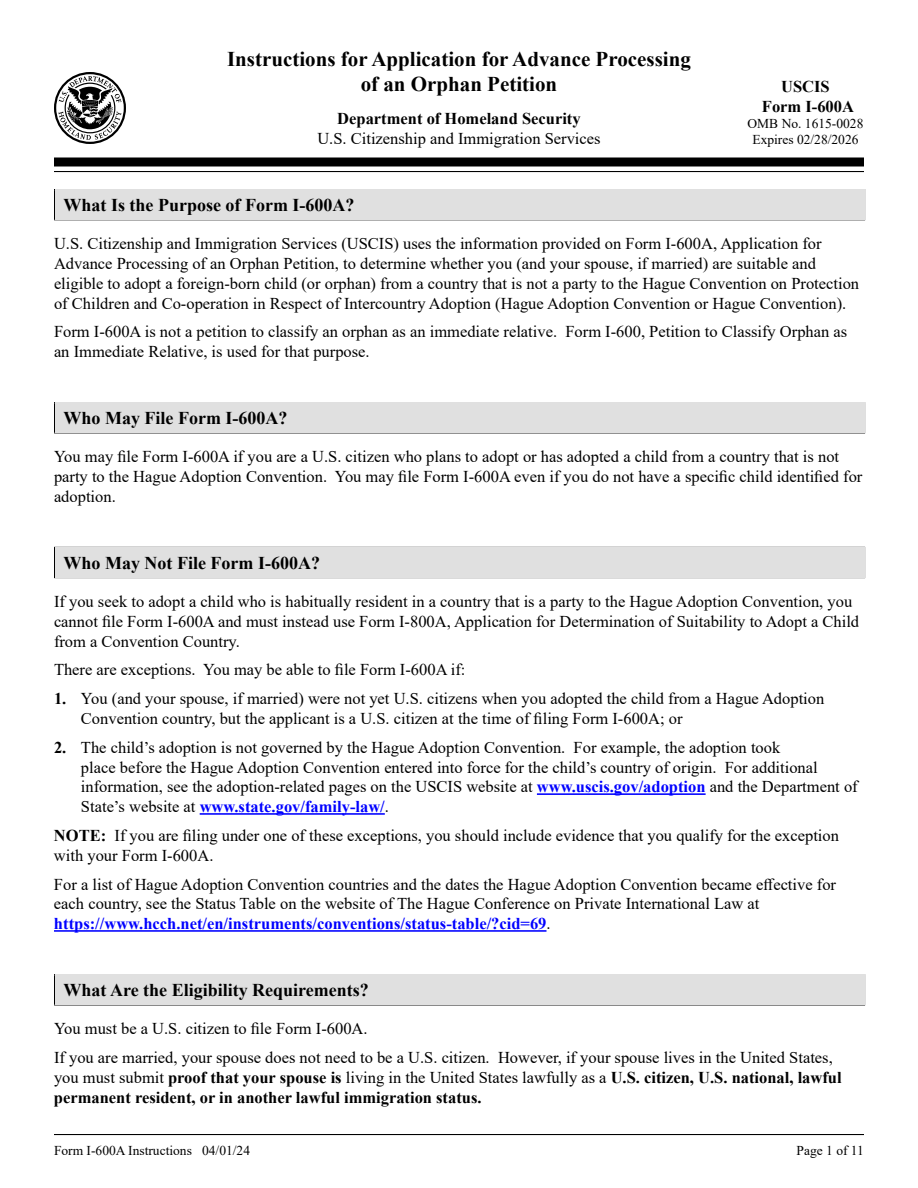
<style>
.page{position:relative;width:918px;height:1188px;background:#fff}
.page>*{position:absolute;margin:0;border:0;box-sizing:border-box;transform-origin:0 0}
.t1{font:700 21px/25.2px "Times New Roman";color:#000;text-align:center}
.t2{font:700 18px "Times New Roman";color:#000}
.t3{font:16.5px/19.8px "Times New Roman";color:#000}
.t4{font:700 16.5px/19.8px "Times New Roman";color:#000;text-align:center}
.t5{font:13.5px/16.2px "Times New Roman";color:#000;text-align:center}
.s1{font-weight:700}
.s2{font-weight:700;color:#00f}
</style>
<div class="page">
<svg style="left:54px;top:72px;width:72px;height:72px"></svg>
<div style="left:54px;top:158px;width:810px;height:8px;background:#000"></div>
<hr style="left:54px;top:171px;width:810px;height:1px;background:#000">
<hr style="left:54px;top:1134px;width:810px;height:1px;background:#000">
<hr style="left:54px;top:1004px;width:811px;height:1px;background:#000">
<svg style="left:54px;top:975px;width:1px;height:29px"></svg>
<hr style="left:54px;top:974px;width:811px;height:1px;background:#000">
<div style="left:55px;top:975px;width:810px;height:30px;background:#e0e0e0"></div>
<hr style="left:54px;top:577px;width:811px;height:1px;background:#000">
<svg style="left:54px;top:548px;width:1px;height:29px"></svg>
<hr style="left:54px;top:547px;width:811px;height:1px;background:#000">
<div style="left:55px;top:547px;width:810px;height:31px;background:#e0e0e0"></div>
<hr style="left:54px;top:432px;width:811px;height:1px;background:#000">
<svg style="left:54px;top:403px;width:1px;height:29px"></svg>
<hr style="left:54px;top:402px;width:811px;height:1px;background:#000">
<div style="left:55px;top:403px;width:810px;height:30px;background:#e0e0e0"></div>
<hr style="left:54px;top:219px;width:811px;height:1px;background:#000">
<svg style="left:54px;top:190px;width:1px;height:29px"></svg>
<hr style="left:54px;top:189px;width:811px;height:1px;background:#000">
<div style="left:55px;top:190px;width:810px;height:30px;background:#e0e0e0"></div>
<hr style="left:537px;top:793px;width:169px;height:2px;background:#00f">
<hr style="left:200px;top:813px;width:185px;height:2px;background:#00f">
<hr style="left:54px;top:930px;width:493px;height:2px;background:#00f">
<p class="t1" style="left:227px;top:45px;width:465px">Instructions for Application for Advance Processing of an Orphan Petition</p>
<p class="t4" style="left:337px;top:108px;width:245px">Department of Homeland Security</p>
<p class="t3" style="left:317px;top:128px;width:285px">U.S. Citizenship and Immigration Services</p>
<p class="t4" style="left:762px;top:76px;width:94px">USCIS<br>Form I-600A</p>
<p class="t5" style="left:748px;top:115px;width:117px">OMB No. 1615-0028<br>Expires 02/28/2026</p>
<h1 class="t2" style="left:64px;top:192px;width:292px">What Is the Purpose of Form I-600A?</h1>
<p class="t3" style="left:54px;top:233px;width:807px">U.S. Citizenship and Immigration Services (USCIS) uses the information provided on Form I-600A, Application for Advance Processing of an Orphan Petition, to determine whether you (and your spouse, if married) are suitable and eligible to adopt a foreign-born child (or orphan) from a country that is not a party to the Hague Convention on Protection of Children and Co-operation in Respect of Intercountry Adoption (Hague Adoption Convention or Hague Convention).</p>
<p class="t3" style="left:54px;top:321px;width:795px">Form I-600A is not a petition to classify an orphan as an immediate relative. Form I-600, Petition to Classify Orphan as an Immediate Relative, is used for that purpose.</p>
<h1 class="t2" style="left:64px;top:405px;width:225px">Who May File Form I-600A?</h1>
<p class="t3" style="left:54px;top:446px;width:810px">You may file Form I-600A if you are a U.S. citizen who plans to adopt or has adopted a child from a country that is not party to the Hague Adoption Convention. You may file Form I-600A even if you do not have a specific child identified for</p>
<p class="t3" style="left:54px;top:486px;width:63px">adoption.</p>
<h1 class="t2" style="left:64px;top:550px;width:258px">Who May Not File Form I-600A?</h1>
<p class="t3" style="left:54px;top:591px;width:800px">If you seek to adopt a child who is habitually resident in a country that is a party to the Hague Adoption Convention, you</p>
<p class="t3" style="left:54px;top:611px;width:807px">cannot file Form I-600A and must instead use Form I-800A, Application for Determination of Suitability to Adopt a Child</p>
<p class="t3" style="left:54px;top:631px;width:187px">from a Convention Country.</p>
<p class="t3" style="left:54px;top:659px;width:413px">There are exceptions. You may be able to file Form I-600A if:</p>
<p class="t3" style="left:54px;top:688px;width:772px"><span class="s1">1.</span> You (and your spouse, if married) were not yet U.S. citizens when you adopted the child from a Hague Adoption</p>
<p class="t3" style="left:81px;top:708px;width:603px">Convention country, but the applicant is a U.S. citizen at the time of filing Form I-600A; or</p>
<p class="t3" style="left:81px;top:737px;width:778px;text-indent:-27px"><span class="s1">2.</span> The child’s adoption is not governed by the Hague Adoption Convention. For example, the adoption took<br>place before the Hague Adoption Convention entered into force for the child’s country of origin. For additional information, see the adoption-related pages on the USCIS website at <span class="s2">www.uscis.gov/adoption</span> and the Department of State’s website at <span class="s2">www.state.gov/family-law/</span>.</p>
<p class="t3" style="left:54px;top:825px;width:787px"><span class="s1">NOTE:</span> If you are filing under one of these exceptions, you should include evidence that you qualify for the exception</p>
<p class="t3" style="left:54px;top:845px;width:161px">with your Form I-600A.</p>
<p class="t3" style="left:54px;top:874px;width:784px">For a list of Hague Adoption Convention countries and the dates the Hague Adoption Convention became effective for</p>
<p class="t3" style="left:54px;top:893px;width:707px">each country, see the Status Table on the website of The Hague Conference on Private International Law at <span class="s2">https://www.hcch.net/en/instruments/conventions/status-table/?cid=69</span>.</p>
<h1 class="t2" style="left:64px;top:977px;width:307px">What Are the Eligibility Requirements?</h1>
<p class="t3" style="left:54px;top:1018px;width:315px">You must be a U.S. citizen to file Form I-600A.</p>
<p class="t3" style="left:54px;top:1047px;width:789px">If you are married, your spouse does not need to be a U.S. citizen. However, if your spouse lives in the United States, you must submit <span class="s1">proof that your spouse is</span> living in the United States lawfully as a <span class="s1">U.S. citizen, U.S. national, lawful permanent resident, or in another lawful immigration status.</span></p>
<p class="t5" style="left:54px;top:1142px;width:198px">Form I-600A Instructions 04/01/24</p>
<p class="t5" style="left:797px;top:1142px;width:69px">Page 1 of 11</p>
</div>
